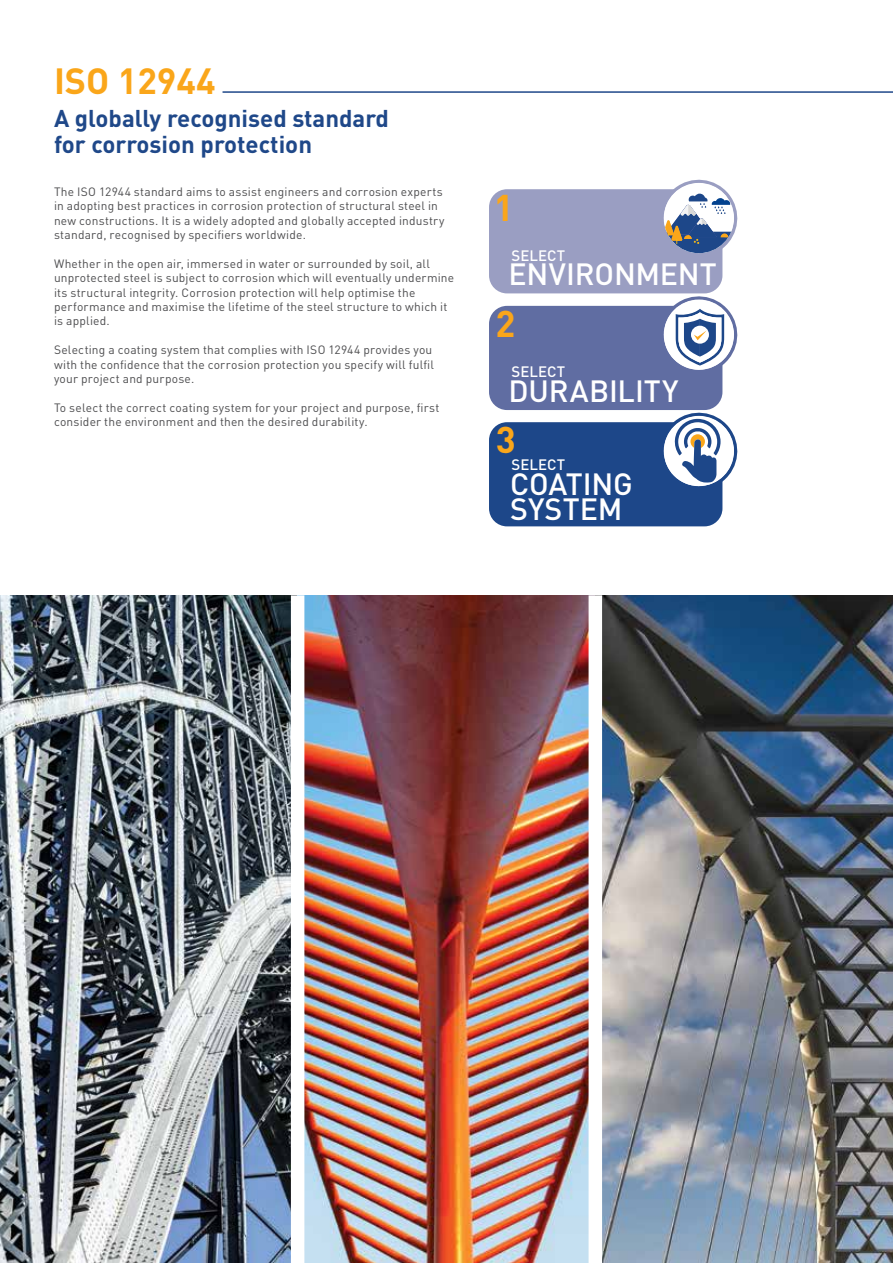
<style>
.page{position:relative;width:893px;height:1263px;background:#fff}
.page>*{position:absolute;margin:0;border:0;box-sizing:border-box;transform-origin:0 0}
.t1{font:700 36.75px "DIN";color:#faa61a}
.t2{font:700 36px "DIN";color:#faa61a}
.t3{font:500 30.3px/25.5px "DIN";letter-spacing:-.005em;color:#fff}
.t4{font:700 24px/26.4px "DIN";color:#1f4889}
.t5{font:500 15px "DIN";letter-spacing:.005em;color:#fff}
.t6{font:12px/14.4px "DIN";letter-spacing:.015em;color:#4d4d4f}
</style>
<div class="page">
<img style="left:0;top:595px;width:893px;height:668px">
<hr style="left:223px;top:91px;width:670px;height:2px;background:#1f4889">
<div style="left:489px;top:189px;width:233px;height:104px;background:#9a9ec2;border-radius:18px"></div>
<div style="left:489px;top:306px;width:233px;height:104px;background:#606da2;border-radius:18px"></div>
<div style="left:489px;top:422px;width:233px;height:104px;background:#1d4789;border-radius:18px"></div>
<svg style="left:656px;top:179px;width:82px;height:82px"></svg>
<svg style="left:656px;top:292px;width:82px;height:86px"></svg>
<svg style="left:656px;top:408px;width:82px;height:86px"></svg>
<div style="left:291px;top:595px;width:13px;height:668px;background:#fff"></div>
<div style="left:589px;top:595px;width:13px;height:668px;background:#fff"></div>
<h2 class="t2" style="left:54px;top:57px;width:163px">ISO 12944</h2>
<h3 class="t4" style="left:54px;top:104px;width:336px">A globally recognised standard for corrosion protection</h3>
<p class="t6" style="left:54px;top:184px;width:392px">The ISO 12944 standard aims to assist engineers and corrosion experts in adopting best practices in corrosion protection of structural steel in new constructions. It is a widely adopted and globally accepted industry standard, recognised by specifiers worldwide.</p>
<p class="t6" style="left:54px;top:256px;width:402px">Whether in the open air, immersed in water or surrounded by soil, all unprotected steel is subject to corrosion which will eventually undermine its structural integrity. Corrosion protection will help optimise the performance and maximise the lifetime of the steel structure to which it is applied.</p>
<p class="t6" style="left:54px;top:342px;width:382px">Selecting a coating system that complies with ISO 12944 provides you with the confidence that the corrosion protection you specify will fulfil your project and purpose.</p>
<p class="t6" style="left:54px;top:400px;width:387px">To select the correct coating system for your project and purpose, first consider the environment and then the desired durability.</p>
<h1 class="t1" style="left:494px;top:184px;width:21px">1</h1>
<p class="t5" style="left:511px;top:245px;width:55px">SELECT</p>
<h3 class="t3" style="left:508px;top:261px;width:210px">ENVIRONMENT</h3>
<h1 class="t1" style="left:496px;top:299px;width:21px">2</h1>
<p class="t5" style="left:511px;top:362px;width:55px">SELECT</p>
<h3 class="t3" style="left:508px;top:377px;width:172px">DURABILITY</h3>
<h1 class="t1" style="left:496px;top:416px;width:21px">3</h1>
<p class="t5" style="left:511px;top:455px;width:55px">SELECT</p>
<h3 class="t3" style="left:510px;top:470px;width:124px">COATING<br>SYSTEM</h3>
</div>
